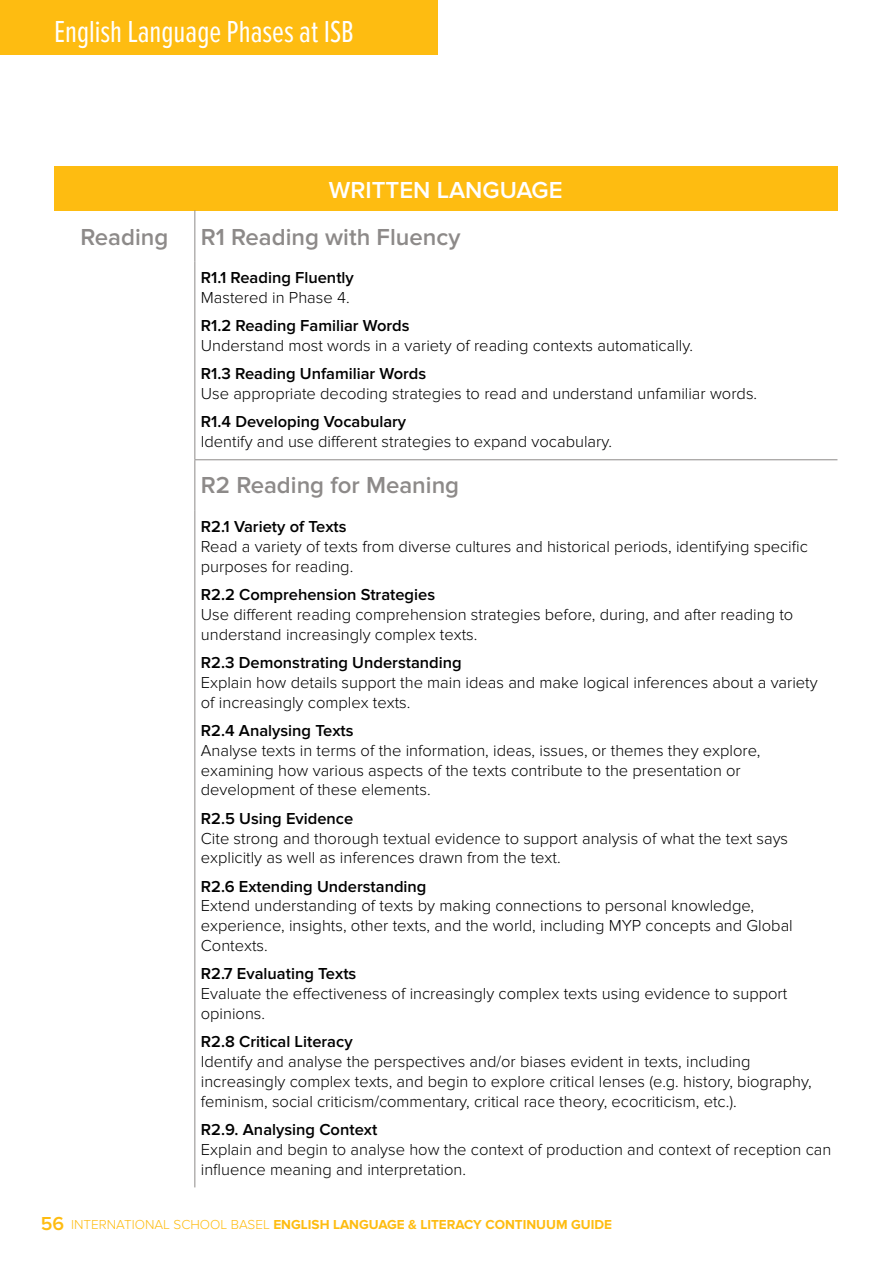
<style>
.page{position:relative;width:893px;height:1263px;background:#fff}
.page>*{position:absolute;margin:0;border:0;box-sizing:border-box;transform-origin:0 0}
.t1{font:31.5px "Proxima Nova Ex Cn";color:#fff}
.t2{font:600 24px "Proxima Nova";color:#8d8a89}
.t3{font:600 24px "Proxima Nova";color:#fff}
.t4{font:300 16.5px/19.8px "Proxima Nova";color:#000}
.t5{font:600 16.5px "Proxima Nova";color:#000}
.t6{font:700 13.5px "Proxima Nova";color:#febc11}
.s1{font-weight:600;font-size:19.5px}
.s2{font-weight:300}
</style>
<div class="page">
<div style="left:0;top:0;width:438px;height:54px;background:#febc11"></div>
<div style="left:54px;top:166px;width:783px;height:44px;background:#febc11"></div>
<hr style="left:194px;top:210px;width:1px;height:51px;background:#8d8a89">
<hr style="left:194px;top:261px;width:1px;height:198px;background:#8d8a89">
<hr style="left:194px;top:460px;width:1px;height:51px;background:#8d8a89">
<hr style="left:194px;top:511px;width:1px;height:676px;background:#8d8a89">
<hr style="left:194px;top:459px;width:643px;height:1px;background:#8d8a89">
<h1 class="t1" style="left:54px;top:14px;width:301px">English Language Phases at ISB</h1>
<h2 class="t3" style="left:329px;top:176px;width:235px">WRITTEN LANGUAGE</h2>
<h2 class="t2" style="left:80px;top:223px;width:89px">Reading</h2>
<h2 class="t2" style="left:201px;top:223px;width:261px">R1 Reading with Fluency</h2>
<p class="t5" style="left:201px;top:268px;width:155px">R1.1 Reading Fluently</p>
<p class="t4" style="left:201px;top:287px;width:150px">Mastered in Phase 4.</p>
<p class="t5" style="left:201px;top:316px;width:210px">R1.2 Reading Familiar Words</p>
<p class="t4" style="left:201px;top:336px;width:494px">Understand most words in a variety of reading contexts automatically.</p>
<p class="t5" style="left:201px;top:364px;width:227px">R1.3 Reading Unfamiliar Words</p>
<p class="t4" style="left:201px;top:384px;width:558px">Use appropriate decoding strategies to read and understand unfamiliar words.</p>
<p class="t5" style="left:201px;top:412px;width:207px">R1.4 Developing Vocabulary</p>
<p class="t4" style="left:201px;top:432px;width:413px">Identify and use different strategies to expand vocabulary.</p>
<h2 class="t2" style="left:201px;top:471px;width:260px">R2 Reading for Meaning</h2>
<p class="t5" style="left:201px;top:517px;width:147px">R2.1 Variety of Texts</p>
<p class="t4" style="left:201px;top:537px;width:608px">Read a variety of texts from diverse cultures and historical periods, identifying specific purposes for reading.</p>
<p class="t5" style="left:201px;top:585px;width:236px">R2.2 Comprehension Strategies</p>
<p class="t4" style="left:201px;top:605px;width:594px">Use different reading comprehension strategies before, during, and after reading to understand increasingly complex texts.</p>
<p class="t5" style="left:201px;top:653px;width:262px">R2.3 Demonstrating Understanding</p>
<p class="t4" style="left:201px;top:673px;width:618px">Explain how details support the main ideas and make logical inferences about a variety of increasingly complex texts.</p>
<p class="t5" style="left:201px;top:721px;width:154px">R2.4 Analysing Texts</p>
<p class="t4" style="left:201px;top:741px;width:561px">Analyse texts in terms of the information, ideas, issues, or themes they explore, examining how various aspects of the texts contribute to the presentation or development of these elements.</p>
<p class="t5" style="left:201px;top:809px;width:154px">R2.5 Using Evidence</p>
<p class="t4" style="left:201px;top:828px;width:589px">Cite strong and thorough textual evidence to support analysis of what the text says explicitly as well as inferences drawn from the text.</p>
<p class="t5" style="left:201px;top:877px;width:227px">R2.6 Extending Understanding</p>
<p class="t4" style="left:201px;top:896px;width:593px">Extend understanding of texts by making connections to personal knowledge, experience, insights, other texts, and the world, including MYP concepts and Global<br>Contexts.</p>
<p class="t5" style="left:201px;top:964px;width:157px">R2.7 Evaluating Texts</p>
<p class="t4" style="left:201px;top:984px;width:588px">Evaluate the effectiveness of increasingly complex texts using evidence to support opinions.</p>
<p class="t5" style="left:201px;top:1032px;width:153px">R2.8 Critical Literacy</p>
<p class="t4" style="left:201px;top:1052px;width:612px">Identify and analyse the perspectives and/or biases evident in texts, including increasingly complex texts, and begin to explore critical lenses (e.g. history, biography, feminism, social criticism/commentary, critical race theory, ecocriticism, etc.).</p>
<p class="t5" style="left:201px;top:1120px;width:178px">R2.9. Analysing Context</p>
<p class="t4" style="left:201px;top:1139px;width:632px">Explain and begin to analyse how the context of production and context of reception can influence meaning and interpretation.</p>
<p class="t6" style="left:41px;top:1216px;width:573px"><span class="s1">56</span> <span class="s2">INTERNATIONAL SCHOOL BASEL</span> ENGLISH LANGUAGE &amp; LITERACY CONTINUUM GUIDE</p>
</div>
